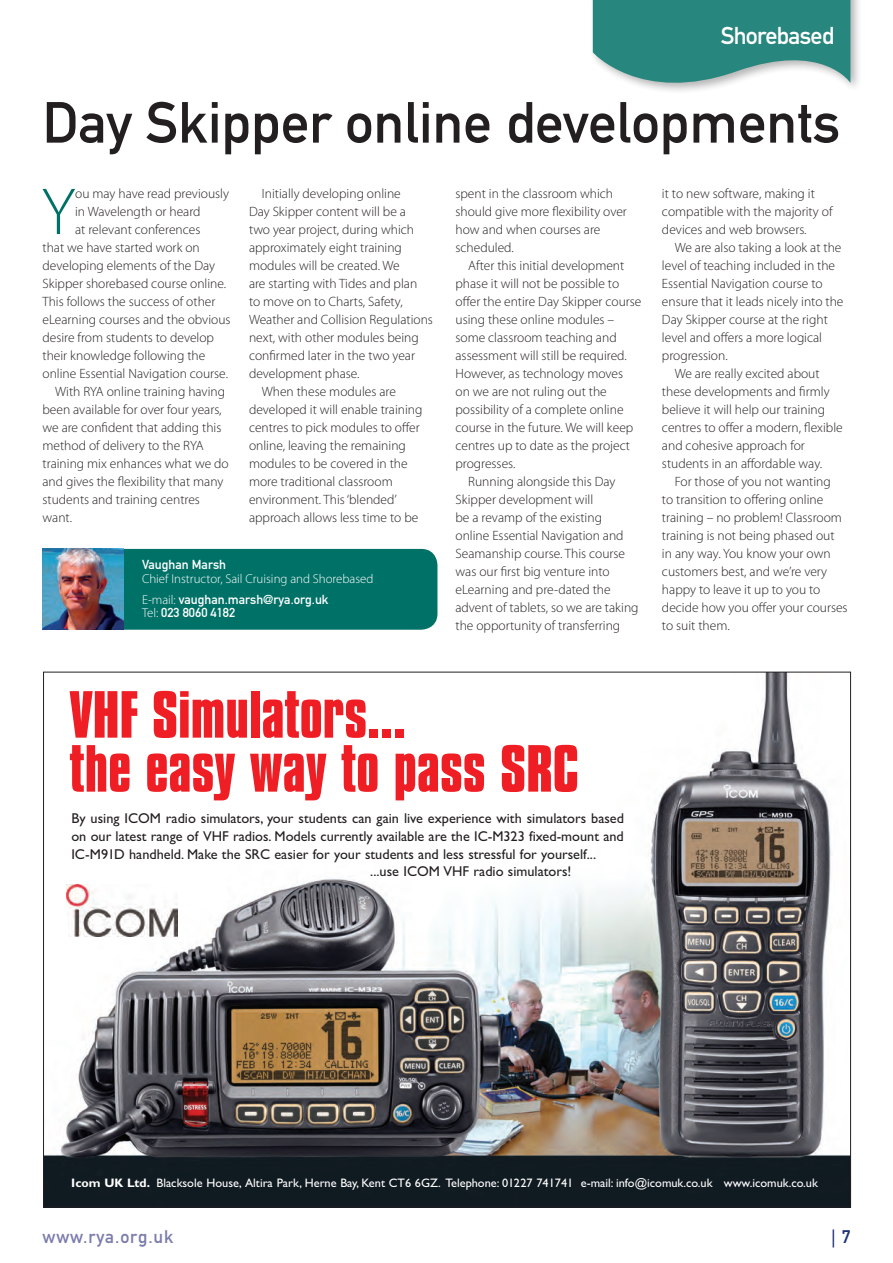
<style>
.page{position:relative;width:893px;height:1263px;background:#fff}
.page>*{position:absolute;margin:0;border:0;box-sizing:border-box;transform-origin:0 0}
.t1{font:300 66.9px "Myriad Pro";color:#007167}
.t2{font:700 57.3px/54px "Compacta BT";color:#ee1e24}
.t3{font:57px "DIN Mittelschrift Std";color:#231f20}
.t4{font:24px "DIN Mittelschrift Std";letter-spacing:-.03em;color:#fff}
.t5{font:18px "DIN Mittelschrift Std";letter-spacing:.05em;color:#7b7cab}
.t6{font:300 18px "DIN Neuzeit Grotesk Std";color:#1c3177}
.t7{font:14.25px "Gill Sans";color:#231f20}
.t8{font:300 13.5px/18px "Myriad Pro";color:#231f20}
.t9{font:12.9px/13.5px "DIN Mittelschrift Std";color:#fff}
.t10{font:300 12.9px "Myriad Pro";color:#fff}
.t11{font:12.3px "Gill Sans";color:#fff}
.s1{font-family:"Myriad Pro";font-weight:300}
.s2{font-weight:700}
.s3{font-family:"DIN Mittelschrift Std";font-weight:400}
</style>
<div class="page">
<div style="left:589px;top:0;width:274px;height:95px;background:#231f20;opacity:.4"></div>
<svg style="left:593px;top:0;width:257px;height:95px"></svg>
<div style="left:43px;top:549px;width:394px;height:81px;background:#007167;border-radius:16px"></div>
<img style="left:43px;top:549px;width:80px;height:81px">
<img style="left:45px;top:674px;width:804px;height:531px">
<img style="left:67px;top:884px;width:111px;height:53px">
<h3 class="t4" style="left:721px;top:21px;width:115px">Shorebased</h3>
<h3 class="t3" style="left:43px;top:89px;width:799px">Day Skipper online developments</h3>
<h1 class="t1" style="left:42px;top:171px;width:35px">Y</h1>
<p class="t8" style="left:75px;top:184px;width:155px">ou may have read previously</p>
<p class="t8" style="left:75px;top:202px;width:127px">in Wavelength or heard</p>
<p class="t8" style="left:75px;top:220px;width:127px">at relevant conferences</p>
<p class="t8" style="left:43px;top:238px;width:159px">that we have started work on</p>
<p class="t8" style="left:43px;top:256px;width:174px">developing elements of the Day</p>
<p class="t8" style="left:43px;top:274px;width:185px">Skipper shorebased course online.</p>
<p class="t8" style="left:43px;top:292px;width:174px">This follows the success of other</p>
<p class="t8" style="left:43px;top:310px;width:190px">eLearning courses and the obvious</p>
<p class="t8" style="left:43px;top:328px;width:173px">desire from students to develop</p>
<p class="t8" style="left:43px;top:346px;width:164px">their knowledge following the</p>
<p class="t8" style="left:43px;top:364px;width:187px">online Essential Navigation course.</p>
<p class="t8" style="left:55px;top:382px;width:171px">With RYA online training having</p>
<p class="t8" style="left:43px;top:400px;width:181px">been available for over four years,</p>
<p class="t8" style="left:43px;top:418px;width:180px">we are confident that adding this</p>
<p class="t8" style="left:43px;top:436px;width:163px">method of delivery to the RYA</p>
<p class="t8" style="left:43px;top:454px;width:188px">training mix enhances what we do</p>
<p class="t8" style="left:43px;top:472px;width:182px">and gives the flexibility that many</p>
<p class="t8" style="left:43px;top:490px;width:159px">students and training centres</p>
<p class="t8" style="left:43px;top:508px;width:31px">want.</p>
<p class="t8" style="left:262px;top:184px;width:141px">Initially developing online</p>
<p class="t8" style="left:249px;top:202px;width:158px">Day Skipper content will be a</p>
<p class="t8" style="left:249px;top:220px;width:167px">two year project, during which</p>
<p class="t8" style="left:249px;top:238px;width:154px">approximately eight training</p>
<p class="t8" style="left:249px;top:256px;width:152px">modules will be created. We</p>
<p class="t8" style="left:249px;top:274px;width:170px">are starting with Tides and plan</p>
<p class="t8" style="left:249px;top:292px;width:155px">to move on to Charts, Safety,</p>
<p class="t8" style="left:249px;top:310px;width:185px">Weather and Collision Regulations</p>
<p class="t8" style="left:249px;top:328px;width:171px">next, with other modules being</p>
<p class="t8" style="left:249px;top:346px;width:168px">confirmed later in the two year</p>
<p class="t8" style="left:249px;top:364px;width:112px">development phase.</p>
<p class="t8" style="left:262px;top:382px;width:136px">When these modules are</p>
<p class="t8" style="left:249px;top:400px;width:175px">developed it will enable training</p>
<p class="t8" style="left:249px;top:418px;width:172px">centres to pick modules to offer</p>
<p class="t8" style="left:249px;top:436px;width:158px">online, leaving the remaining</p>
<p class="t8" style="left:249px;top:454px;width:160px">modules to be covered in the</p>
<p class="t8" style="left:249px;top:472px;width:145px">more traditional classroom</p>
<p class="t8" style="left:249px;top:490px;width:149px">environment. This‘blended’</p>
<p class="t8" style="left:249px;top:508px;width:171px">approach allows less time to be</p>
<p class="t9" style="left:142px;top:558px;width:86px">Vaughan Marsh</p>
<p class="t10" style="left:142px;top:570px;width:233px">Chief Instructor, Sail Cruising and Shorebased</p>
<p class="t9" style="left:142px;top:593px;width:188px"><span class="s1">E-mail:</span> vaughan.marsh@rya.org.uk<br><span class="s1">Tel:</span> 023 8060 4182</p>
<p class="t8" style="left:455px;top:184px;width:173px">spent in the classroom which should give more flexibility over how and when courses are scheduled.</p>
<p class="t8" style="left:468px;top:256px;width:158px">After this initial development</p>
<p class="t8" style="left:455px;top:274px;width:165px">phase it will not be possible to</p>
<p class="t8" style="left:455px;top:292px;width:187px">offer the entire Day Skipper course</p>
<p class="t8" style="left:455px;top:310px;width:160px">using these online modules –</p>
<p class="t8" style="left:455px;top:328px;width:163px">some classroom teaching and</p>
<p class="t8" style="left:455px;top:346px;width:173px">assessment will still be required.</p>
<p class="t8" style="left:455px;top:364px;width:169px">However, as technology moves</p>
<p class="t8" style="left:455px;top:382px;width:153px">on we are not ruling out the</p>
<p class="t8" style="left:455px;top:400px;width:170px">possibility of a complete online</p>
<p class="t8" style="left:455px;top:418px;width:179px">course in the future. We will keep</p>
<p class="t8" style="left:455px;top:436px;width:176px">centres up to date as the project</p>
<p class="t8" style="left:455px;top:454px;width:61px">progresses.</p>
<p class="t8" style="left:468px;top:472px;width:149px">Running alongside this Day</p>
<p class="t8" style="left:455px;top:490px;width:139px">Skipper development will</p>
<p class="t8" style="left:455px;top:508px;width:148px">be a revamp of the existing</p>
<p class="t8" style="left:455px;top:526px;width:170px">online Essential Navigation and</p>
<p class="t8" style="left:455px;top:544px;width:171px">Seamanship course. This course</p>
<p class="t8" style="left:455px;top:562px;width:156px">was our first big venture into</p>
<p class="t8" style="left:455px;top:580px;width:157px">eLearning and pre-dated the</p>
<p class="t8" style="left:455px;top:598px;width:185px">advent of tablets, so we are taking</p>
<p class="t8" style="left:455px;top:616px;width:166px">the opportunity of transferring</p>
<p class="t8" style="left:662px;top:184px;width:172px">it to new software, making it compatible with the majority of devices and web browsers.</p>
<p class="t8" style="left:675px;top:238px;width:168px">We are also taking a look at the</p>
<p class="t8" style="left:662px;top:256px;width:175px">level of teaching included in the</p>
<p class="t8" style="left:662px;top:274px;width:162px">Essential Navigation course to</p>
<p class="t8" style="left:662px;top:292px;width:183px">ensure that it leads nicely into the</p>
<p class="t8" style="left:662px;top:310px;width:167px">Day Skipper course at the right</p>
<p class="t8" style="left:662px;top:328px;width:162px">level and offers a more logical</p>
<p class="t8" style="left:662px;top:346px;width:67px">progression.</p>
<p class="t8" style="left:675px;top:364px;width:146px">We are really excited about</p>
<p class="t8" style="left:662px;top:382px;width:169px">these developments and firmly</p>
<p class="t8" style="left:662px;top:400px;width:165px">believe it will help our training</p>
<p class="t8" style="left:662px;top:418px;width:182px">centres to offer a modern, flexible</p>
<p class="t8" style="left:662px;top:436px;width:144px">and cohesive approach for</p>
<p class="t8" style="left:662px;top:454px;width:162px">students in an affordable way.</p>
<p class="t8" style="left:675px;top:472px;width:158px">For those of you not wanting</p>
<p class="t8" style="left:662px;top:490px;width:163px">to transition to offering online</p>
<p class="t8" style="left:662px;top:508px;width:181px">training – no problem! Classroom</p>
<p class="t8" style="left:662px;top:526px;width:174px">training is not being phased out</p>
<p class="t8" style="left:662px;top:544px;width:170px">in any way. You know your own</p>
<p class="t8" style="left:662px;top:562px;width:167px">customers best, and we’re very</p>
<p class="t8" style="left:662px;top:580px;width:160px">happy to leave it up to you to</p>
<p class="t8" style="left:662px;top:598px;width:187px">decide how you offer your courses</p>
<p class="t8" style="left:662px;top:616px;width:69px">to suit them.</p>
<h2 class="t2" style="left:70px;top:688px;width:511px">VHF Simulators...<br>the easy way to pass SRC</h2>
<p class="t7" style="left:71px;top:810px;width:554px">By using ICOM radio simulators, your students can gain live experience with simulators based</p>
<p class="t7" style="left:71px;top:828px;width:554px">on our latest range of VHF radios. Models currently available are the IC-M323 fixed-mount and</p>
<p class="t7" style="left:71px;top:845px;width:526px">IC-M91D handheld. Make the SRC easier for your students and less stressful for yourself...</p>
<p class="t7" style="left:370px;top:863px;width:203px">...use ICOM VHF radio simulators!</p>
<p class="t11" style="left:71px;top:1175px;width:748px"><span class="s2">Icom UK Ltd.</span> Blacksole House, Altira Park, Herne Bay, Kent CT6 6GZ. Telephone: 01227 741741 e-mail: info@icomuk.co.uk www.icomuk.co.uk</p>
<h3 class="t5" style="left:43px;top:1226px;width:133px">www.rya.org.uk</h3>
<h3 class="t6" style="left:831px;top:1225px;width:21px">| <span class="s3">7</span></h3>
</div>
